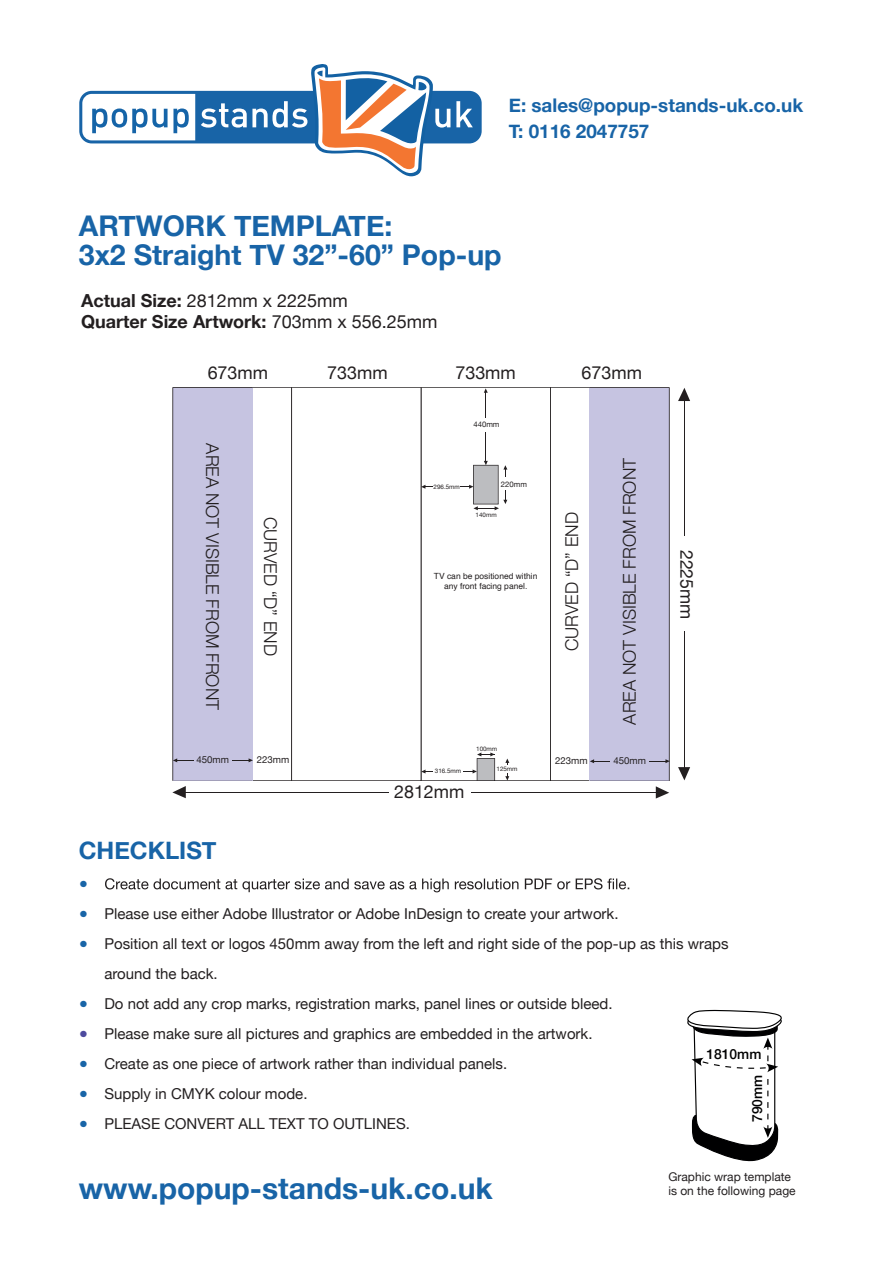
<style>
.page{position:relative;width:893px;height:1263px;background:#fff}
.page>*{position:absolute;margin:0;border:0;box-sizing:border-box;transform-origin:0 0}
.t1{font:700 30px "Helvetica Neue";color:#1864a7}
.t2{font:700 28.5px/28.5px "Helvetica Neue";color:#1864a7}
.t3{font:700 24px "Helvetica Neue";color:#1864a7}
.t4{font:700 18.9px/26px "Helvetica Neue";color:#1864a7}
.t5{font:700 18px/21px "Helvetica Neue";color:#231f20}
.t6{font:17.85px "Helvetica Neue";color:#231f20}
.t7{font:300 17.7px "Helvetica Neue";color:#231f20}
.t8{font:17.7px "Helvetica Neue";color:#231f20}
.t9{font:15px/30px "Helvetica Neue";color:#231f20}
.t10{font:15px "Helvetica Neue";color:#1864a7}
.t11{font:500 13.8px "Helvetica Neue";color:#000001}
.t12{font:12px/14.4px "Helvetica Neue";color:#231f20}
.t13{font:9.6px "Helvetica Neue";color:#231f20}
.t14{font:8.55px/10.2px "Helvetica";color:#231f20;text-align:center}
.t15{font:7.65px "Helvetica Neue";color:#231f20}
.t16{font:6.3px "Helvetica Neue";color:#231f20}
.s1{font-weight:400}
.s2{color:#1864a7}
.s3{color:#4d4a9e}
</style>
<div class="page">
<svg style="left:687px;top:1010px;width:95px;height:151px"></svg>
<svg style="left:172px;top:387px;width:119px;height:394px"></svg>
<svg style="left:291px;top:387px;width:130px;height:394px"></svg>
<svg style="left:551px;top:387px;width:119px;height:394px"></svg>
<div style="left:590px;top:388px;width:80px;height:392px;background:#c6c4e1"></div>
<svg style="left:421px;top:387px;width:130px;height:394px"></svg>
<svg style="left:484px;top:388px;width:4px;height:30px"></svg>
<svg style="left:460px;top:433px;width:47px;height:77px"></svg>
<svg style="left:505px;top:758px;width:4px;height:7px"></svg>
<svg style="left:505px;top:773px;width:4px;height:7px"></svg>
<svg style="left:464px;top:752px;width:31px;height:29px"></svg>
<hr style="left:684px;top:632px;width:1px;height:144px;background:#231f20">
<svg style="left:678px;top:767px;width:12px;height:13px"></svg>
<hr style="left:684px;top:392px;width:1px;height:144px;background:#231f20">
<svg style="left:678px;top:388px;width:12px;height:13px"></svg>
<hr style="left:177px;top:792px;width:211px;height:1px;background:#231f20">
<svg style="left:172px;top:786px;width:14px;height:12px"></svg>
<hr style="left:471px;top:792px;width:193px;height:1px;background:#231f20">
<svg style="left:656px;top:786px;width:13px;height:12px"></svg>
<svg style="left:421px;top:769px;width:12px;height:4px"></svg>
<div style="left:173px;top:388px;width:80px;height:392px;background:#c6c4e1"></div>
<svg style="left:421px;top:485px;width:12px;height:4px"></svg>
<svg style="left:105px;top:878px;width:524px;height:14px"></svg>
<svg style="left:79px;top:64px;width:403px;height:112px"></svg>
<p class="t4" style="left:509px;top:93px;width:296px">E: sales@popup-stands-uk.co.uk<br>T: 0116 2047757</p>
<h2 class="t2" style="left:79px;top:213px;width:424px">ARTWORK TEMPLATE:<br>3x2 Straight TV 32”-60” Pop-up</h2>
<p class="t5" style="left:81px;top:290px;width:358px">Actual Size: <span class="s1">2812mm x 2225mm<br></span>Quarter Size Artwork: <span class="s1">703mm x 556.25mm</span></p>
<p class="t6" style="left:208px;top:360px;width:62px">673mm</p>
<p class="t6" style="left:327px;top:360px;width:62px">733mm</p>
<p class="t7" style="left:227px;top:443px;width:268px;rotate:90deg">AREA NOT VISIBLE FROM FRONT</p>
<p class="t7" style="left:285px;top:516px;width:141px;rotate:90deg">CURVED “D” END</p>
<p class="t13" style="left:196px;top:753px;width:34px">450mm</p>
<p class="t13" style="left:257px;top:753px;width:34px">223mm</p>
<p class="t6" style="left:455px;top:360px;width:62px">733mm</p>
<p class="t15" style="left:473px;top:419px;width:28px">440mm</p>
<p class="t16" style="left:434px;top:482px;width:28px">296.5mm</p>
<p class="t15" style="left:501px;top:478px;width:28px">220mm</p>
<p class="t16" style="left:476px;top:510px;width:23px">140mm</p>
<p class="t14" style="left:434px;top:571px;width:105px">TV can be positioned within any front facing panel.</p>
<p class="t16" style="left:476px;top:745px;width:23px">100mm</p>
<p class="t16" style="left:435px;top:767px;width:28px">316.5mm</p>
<p class="t16" style="left:496px;top:765px;width:23px">125mm</p>
<p class="t6" style="left:394px;top:779px;width:72px">2812mm</p>
<p class="t6" style="left:581px;top:360px;width:62px">673mm</p>
<p class="t7" style="left:557px;top:651px;width:141px;rotate:-90deg">CURVED “D” END</p>
<p class="t7" style="left:615px;top:724px;width:268px;rotate:-90deg">AREA NOT VISIBLE FROM FRONT</p>
<p class="t13" style="left:555px;top:754px;width:34px">223mm</p>
<p class="t13" style="left:613px;top:753px;width:34px">450mm</p>
<p class="t8" style="left:700px;top:550px;width:71px;rotate:90deg">2225mm</p>
<h3 class="t3" style="left:79px;top:832px;width:139px">CHECKLIST</h3>
<p class="t10" style="left:79px;top:873px;width:11px">●</p>
<p class="t9" style="left:79px;top:900px;width:541px"><span class="s2">●</span> Please use either Adobe Illustrator or Adobe InDesign to create your artwork.</p>
<p class="t9" style="left:104px;top:930px;width:626px;text-indent:-26px"><span class="s2">●</span> Position all text or logos 450mm away from the left and right side of the pop-up as this wraps around the back.</p>
<p class="t9" style="left:79px;top:990px;width:535px"><span class="s2">●</span> Do not add any crop marks, registration marks, panel lines or outside bleed.</p>
<p class="t9" style="left:79px;top:1020px;width:515px"><span class="s3">●</span> Please make sure all pictures and graphics are embedded in the artwork.</p>
<p class="t9" style="left:79px;top:1050px;width:430px"><span class="s2">●</span> Create as one piece of artwork rather than individual panels.</p>
<p class="t9" style="left:79px;top:1080px;width:230px"><span class="s2">●</span> Supply in CMYK colour mode.</p>
<p class="t9" style="left:79px;top:1110px;width:333px"><span class="s2">●</span> PLEASE CONVERT ALL TEXT TO OUTLINES.</p>
<p class="t11" style="left:706px;top:1043px;width:56px">1810mm</p>
<p class="t11" style="left:746px;top:1122px;width:49px;rotate:-90deg">790mm</p>
<h1 class="t1" style="left:79px;top:1165px;width:415px">www.popup-stands-uk.co.uk</h1>
<p class="t12" style="left:668px;top:1170px;width:129px">Graphic wrap template is on the following page</p>
</div>
